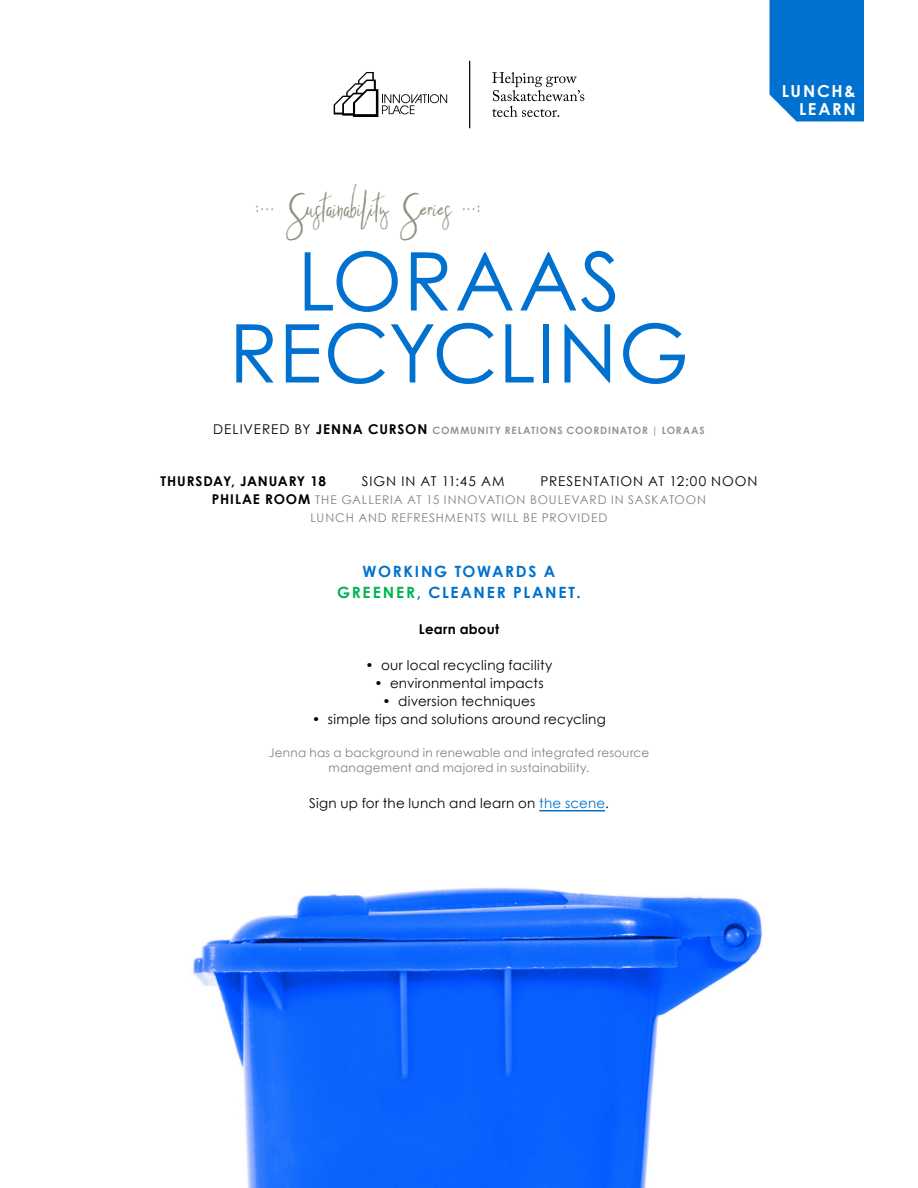
<style>
.page{position:relative;width:918px;height:1188px;background:#fff}
.page>*{position:absolute;margin:0;border:0;box-sizing:border-box;transform-origin:0 0}
.Title__no_subtitle{font:81px/72px "Century Gothic";letter-spacing:.015em;color:#0071ce;text-align:center}
.Sustainability_Serie{font:45px "Artistic Friend";color:#8c917e}
.Luncheon_Type{font:700 16.5px "Century Gothic";letter-spacing:.105em;color:#fff}
.Details__C{font:700 15.6px/21px "Century Gothic";letter-spacing:.11em;color:#0071ce;text-align:center}
.Details__C-2{font:13.5px "Century Gothic";letter-spacing:.015em;color:#000}
.Date_Location_Etc{font:13.5px "Century Gothic";letter-spacing:.07em;color:#000}
.Date_Location_Etc-2{font:700 13.5px "Century Gothic";letter-spacing:.055em;color:#000}
.Details__C-3{font:700 13.5px "Century Gothic";letter-spacing:.015em;color:#000}
.Date_Location_Etc-3{font:12px/18px "Century Gothic";letter-spacing:.07em;color:#808285;text-align:center}
.Details__C-4{font:12px/15px "Century Gothic";letter-spacing:.02em;color:#808285;text-align:center}
.Date_Location_Etc-4{font:700 10.2px "Century Gothic";letter-spacing:.075em;color:#939598}
.s1{font-weight:400;font-size:13.5px;color:#000}
.s2{font-size:13.5px;color:#000}
.s3{font-weight:700;font-size:13.5px;color:#000}
.s4{color:#00b451}
.s5{color:#0071ce}
</style>
<div class="page">
<img style="left:193px;top:810px;width:570px;height:378px">
<svg style="left:334px;top:72px;width:113px;height:45px"></svg>
<hr style="left:469px;top:61px;width:1px;height:67px;background:#000">
<svg style="left:492px;top:72px;width:92px;height:45px"></svg>
<hr style="left:539px;top:810px;width:66px;height:1px;background:#0071ce">
<div style="left:770px;top:0;width:94px;height:122px;background:#0071ce"></div>
<p class="Luncheon_Type" style="left:782px;top:80px;width:75px">LUNCH&amp;</p>
<p class="Luncheon_Type" style="left:799px;top:98px;width:58px">LEARN</p>
<p class="Sustainability_Serie" style="left:255px;top:184px;width:228px">:... Sustainability Series ...:</p>
<p class="Title__no_subtitle" style="left:229px;top:244px;width:462px">LORAAS<br>RECYCLING</p>
<p class="Date_Location_Etc-4" style="left:213px;top:424px;width:493px"><span class="s1">DELIVERED BY</span> <span class="s2">JENNA CURSON</span> COMMUNITY RELATIONS COORDINATOR | LORAAS</p>
<p class="Date_Location_Etc-2" style="left:161px;top:473px;width:167px">THURSDAY, JANUARY 18</p>
<p class="Date_Location_Etc" style="left:362px;top:473px;width:144px">SIGN IN AT 11:45 AM</p>
<p class="Date_Location_Etc" style="left:541px;top:473px;width:218px">PRESENTATION AT 12:00 NOON</p>
<p class="Date_Location_Etc-3" style="left:212px;top:490px;width:496px"><span class="s3">PHILAE ROOM</span> THE GALLERIA AT 15 INNOVATION BOULEVARD IN SASKATOON<br>LUNCH AND REFRESHMENTS WILL BE PROVIDED</p>
<p class="Details__C" style="left:337px;top:560px;width:245px">WORKING TOWARDS A<br><span class="s4">GREENER</span>, CLEANER PLANET.</p>
<p class="Details__C-3" style="left:419px;top:620px;width:82px">Learn about</p>
<p class="Details__C-2" style="left:366px;top:657px;width:188px">• our local recycling facility</p>
<p class="Details__C-2" style="left:374px;top:675px;width:171px">• environmental impacts</p>
<p class="Details__C-2" style="left:383px;top:693px;width:154px">• diversion techniques</p>
<p class="Details__C-2" style="left:312px;top:711px;width:295px">• simple tips and solutions around recycling</p>
<p class="Details__C-4" style="left:269px;top:745px;width:382px">Jenna has a background in renewable and integrated resource management and majored in sustainability.</p>
<p class="Details__C-2" style="left:309px;top:795px;width:301px">Sign up for the lunch and learn on <span class="s5">the scene</span>.</p>
</div>
